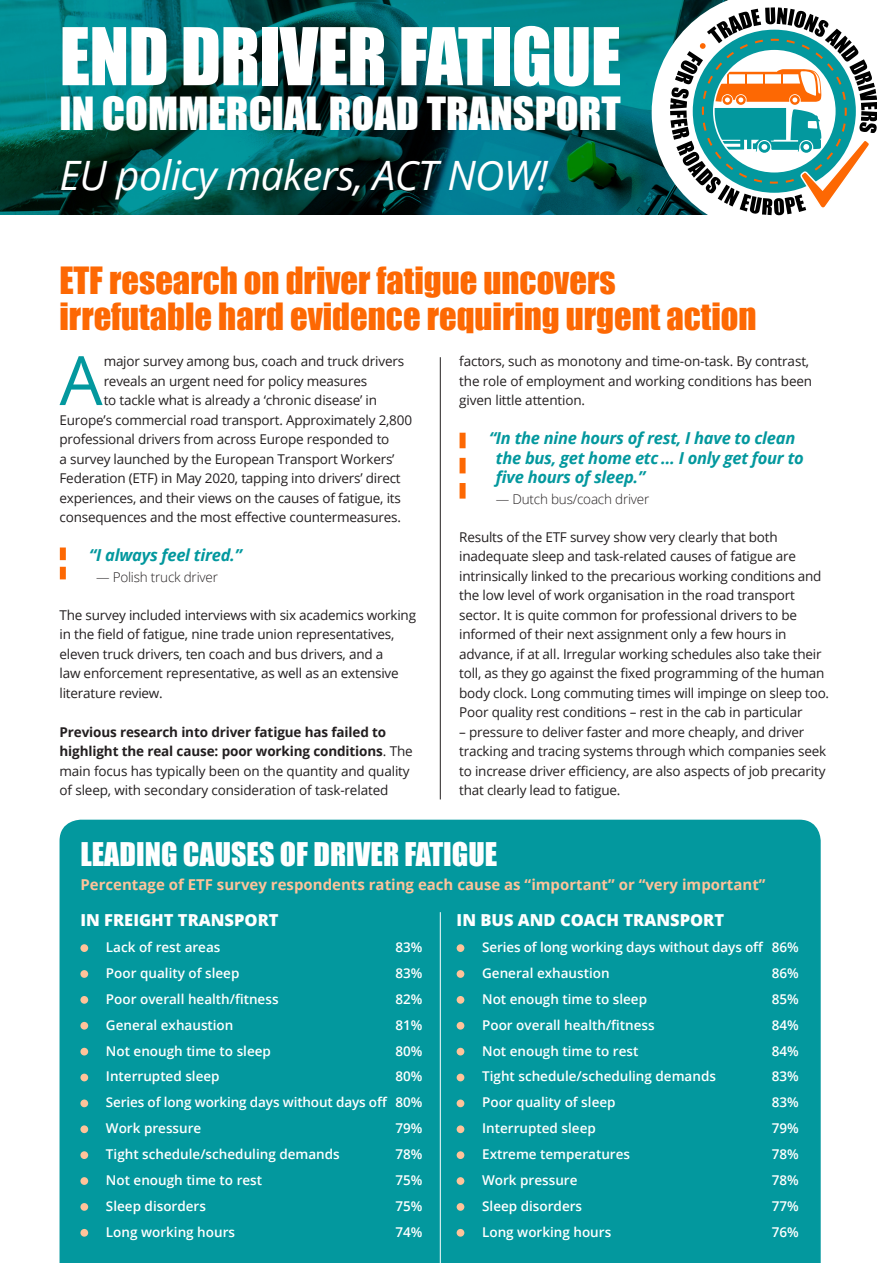
<style>
.page{position:relative;width:893px;height:1263px;background:#fff}
.page>*{position:absolute;margin:0;border:0;box-sizing:border-box;transform-origin:0 0}
.t1{font:73.5px "Impact";letter-spacing:-.01em;color:#fff}
._1_Dropcap{font:68.1px "Open Sans";color:#03989e}
.t2{font:42px "Impact";color:#fff}
.t3{font:italic 40.5px "Open Sans";letter-spacing:-.015em;color:#fff}
.t4{font:34.5px/36px "Impact";color:#fd6803}
.t5{font:30px "Impact";color:#fff}
._4_Quote{font:italic 700 16.5px/19.5px "Open Sans";letter-spacing:-.015em;color:#03989e}
.t6{font:800 16.5px "Open Sans";color:#fff}
.t7{font:700 15px "Open Sans";color:#fec39a}
._0_Normal{font:13.5px/19.5px "Open Sans";letter-spacing:-.015em;color:#231f20}
.t8{font:600 13.5px "Open Sans";color:#fff}
._1_Dropcap-2{font:13.5px "Open Sans";letter-spacing:-.015em;color:#231f20}
._4_Quote-2{font:300 13.5px "Open Sans";letter-spacing:-.015em;color:#231f20}
.s1{font-weight:700}
</style>
<div class="page">
<svg style="left:0;top:0;width:652px;height:215px;background:#015d60"></svg>
<div style="left:60px;top:820px;width:761px;height:443px;background:#03989e"></div>
<div style="left:80px;top:944px;width:8px;height:8px;background:#fec39a;border-radius:50%"></div>
<div style="left:80px;top:970px;width:8px;height:8px;background:#fec39a;border-radius:50%"></div>
<div style="left:80px;top:996px;width:8px;height:8px;background:#fec39a;border-radius:50%"></div>
<div style="left:80px;top:1022px;width:8px;height:7px;background:#fec39a;border-radius:50%"></div>
<div style="left:80px;top:1048px;width:8px;height:7px;background:#fec39a;border-radius:50%"></div>
<div style="left:80px;top:1074px;width:8px;height:7px;background:#fec39a;border-radius:50%"></div>
<div style="left:80px;top:1099px;width:8px;height:8px;background:#fec39a;border-radius:50%"></div>
<div style="left:80px;top:1125px;width:8px;height:8px;background:#fec39a;border-radius:50%"></div>
<div style="left:80px;top:1151px;width:8px;height:8px;background:#fec39a;border-radius:50%"></div>
<div style="left:80px;top:1177px;width:8px;height:8px;background:#fec39a;border-radius:50%"></div>
<div style="left:80px;top:1203px;width:8px;height:8px;background:#fec39a;border-radius:50%"></div>
<div style="left:80px;top:1229px;width:8px;height:8px;background:#fec39a;border-radius:50%"></div>
<div style="left:457px;top:944px;width:7px;height:8px;background:#fec39a;border-radius:50%"></div>
<div style="left:457px;top:970px;width:7px;height:8px;background:#fec39a;border-radius:50%"></div>
<div style="left:457px;top:996px;width:7px;height:8px;background:#fec39a;border-radius:50%"></div>
<div style="left:457px;top:1022px;width:7px;height:7px;background:#fec39a;border-radius:50%"></div>
<div style="left:457px;top:1048px;width:7px;height:7px;background:#fec39a;border-radius:50%"></div>
<div style="left:457px;top:1074px;width:7px;height:7px;background:#fec39a;border-radius:50%"></div>
<div style="left:457px;top:1099px;width:7px;height:8px;background:#fec39a;border-radius:50%"></div>
<div style="left:457px;top:1125px;width:7px;height:8px;background:#fec39a;border-radius:50%"></div>
<div style="left:457px;top:1151px;width:7px;height:8px;background:#fec39a;border-radius:50%"></div>
<div style="left:457px;top:1177px;width:7px;height:8px;background:#fec39a;border-radius:50%"></div>
<div style="left:457px;top:1203px;width:7px;height:8px;background:#fec39a;border-radius:50%"></div>
<div style="left:457px;top:1229px;width:7px;height:8px;background:#fec39a;border-radius:50%"></div>
<hr style="left:440px;top:357px;width:1px;height:442px;background:#231f20">
<hr style="left:440px;top:912px;width:1px;height:351px;background:#fff">
<svg style="left:652px;top:0;width:129px;height:216px"></svg>
<svg style="left:670px;top:7px;width:207px;height:208px"></svg>
<svg style="left:60px;top:547px;width:6px;height:32px"></svg>
<svg style="left:460px;top:433px;width:6px;height:66px"></svg>
<p class="t1" style="left:60px;top:-1px;width:563px">END DRIVER FATIGUE</p>
<p class="t2" style="left:60px;top:81px;width:563px">IN COMMERCIAL ROAD TRANSPORT</p>
<p class="t3" style="left:60px;top:148px;width:490px">EU policy makers, ACT NOW!</p>
<p class="t4" style="left:60px;top:262px;width:698px">ETF research on driver fatigue uncovers irrefutable hard evidence requiring urgent action</p>
<p class="_1_Dropcap" style="left:60px;top:334px;width:45px">A</p>
<p class="_1_Dropcap-2" style="left:104px;top:352px;width:302px">major survey among bus, coach and truck drivers</p>
<p class="_1_Dropcap-2" style="left:104px;top:371px;width:265px">reveals an urgent need for policy measures</p>
<p class="_1_Dropcap-2" style="left:104px;top:391px;width:275px">to tackle what is already a ‘chronic disease’ in</p>
<p class="_1_Dropcap-2" style="left:60px;top:410px;width:354px">Europe’s commercial road transport. Approximately 2,800</p>
<p class="_1_Dropcap-2" style="left:60px;top:430px;width:331px">professional drivers from across Europe responded to</p>
<p class="_1_Dropcap-2" style="left:60px;top:449px;width:336px">a survey launched by the European Transport Workers’</p>
<p class="_1_Dropcap-2" style="left:60px;top:469px;width:343px">Federation (ETF) in May 2020, tapping into drivers’ direct</p>
<p class="_1_Dropcap-2" style="left:60px;top:488px;width:343px">experiences, and their views on the causes of fatigue, its</p>
<p class="_1_Dropcap-2" style="left:60px;top:508px;width:343px">consequences and the most effective countermeasures.</p>
<p class="_4_Quote" style="left:89px;top:545px;width:154px">“I always feel tired.”</p>
<p class="_4_Quote-2" style="left:96px;top:568px;width:123px">— Polish truck driver</p>
<p class="_0_Normal" style="left:60px;top:605px;width:358px">The survey included interviews with six academics working in the field of fatigue, nine trade union representatives, eleven truck drivers, ten coach and bus drivers, and a<br>law enforcement representative, as well as an extensive literature review.</p>
<p class="_0_Normal" style="left:60px;top:721px;width:355px"><span class="s1">Previous research into driver fatigue has failed to highlight the real cause: poor working conditions</span>. The main focus has typically been on the quantity and quality of sleep, with secondary consideration of task-related</p>
<p class="_0_Normal" style="left:459px;top:351px;width:354px">factors, such as monotony and time-on-task. By contrast, the role of employment and working conditions has been given little attention.</p>
<p class="_4_Quote" style="left:496px;top:428px;width:309px;text-indent:-7px">“In the nine hours of rest, I have to clean the bus, get home etc … I only get four to five hours of sleep.”</p>
<p class="_4_Quote-2" style="left:496px;top:490px;width:155px">— Dutch bus/coach driver</p>
<p class="_0_Normal" style="left:459px;top:527px;width:371px">Results of the ETF survey show very clearly that both inadequate sleep and task-related causes of fatigue are intrinsically linked to the precarious working conditions and the low level of work organisation in the road transport sector. It is quite common for professional drivers to be informed of their next assignment only a few hours in advance, if at all. Irregular working schedules also take their toll, as they go against the fixed programming of the human body clock. Long commuting times will impinge on sleep too.<br>Poor quality rest conditions – rest in the cab in particular</p>
<p class="_0_Normal" style="left:459px;top:721px;width:368px">– pressure to deliver faster and more cheaply, and driver tracking and tracing systems through which companies seek to increase driver efficiency, are also aspects of job precarity that clearly lead to fatigue.</p>
<p class="t5" style="left:80px;top:831px;width:418px">LEADING CAUSES OF DRIVER FATIGUE</p>
<p class="t7" style="left:80px;top:874px;width:687px">Percentage of ETF survey respondents rating each cause as “important” or “very important”</p>
<p class="t6" style="left:80px;top:907px;width:200px">IN FREIGHT TRANSPORT</p>
<p class="t8" style="left:106px;top:938px;width:116px">Lack of rest areas</p>
<p class="t8" style="left:396px;top:938px;width:29px">83%</p>
<p class="t8" style="left:106px;top:964px;width:135px">Poor quality of sleep</p>
<p class="t8" style="left:396px;top:964px;width:29px">83%</p>
<p class="t8" style="left:106px;top:989px;width:174px">Poor overall health/fitness</p>
<p class="t8" style="left:396px;top:989px;width:29px">82%</p>
<p class="t8" style="left:106px;top:1015px;width:129px">General exhaustion</p>
<p class="t8" style="left:396px;top:1015px;width:29px">81%</p>
<p class="t8" style="left:106px;top:1041px;width:167px">Not enough time to sleep</p>
<p class="t8" style="left:396px;top:1041px;width:29px">80%</p>
<p class="t8" style="left:106px;top:1067px;width:115px">Interrupted sleep</p>
<p class="t8" style="left:396px;top:1067px;width:29px">80%</p>
<p class="t8" style="left:106px;top:1093px;width:318px">Series of long working days without days off 80%</p>
<p class="t8" style="left:106px;top:1119px;width:97px">Work pressure</p>
<p class="t8" style="left:396px;top:1119px;width:29px">79%</p>
<p class="t8" style="left:106px;top:1145px;width:235px">Tight schedule/scheduling demands</p>
<p class="t8" style="left:396px;top:1145px;width:29px">78%</p>
<p class="t8" style="left:106px;top:1171px;width:158px">Not enough time to rest</p>
<p class="t8" style="left:396px;top:1171px;width:29px">75%</p>
<p class="t8" style="left:106px;top:1196px;width:102px">Sleep disorders</p>
<p class="t8" style="left:396px;top:1196px;width:29px">75%</p>
<p class="t8" style="left:106px;top:1222px;width:131px">Long working hours</p>
<p class="t8" style="left:396px;top:1222px;width:29px">74%</p>
<p class="t6" style="left:457px;top:907px;width:269px">IN BUS AND COACH TRANSPORT</p>
<p class="t8" style="left:482px;top:938px;width:318px">Series of long working days without days off 86%</p>
<p class="t8" style="left:482px;top:964px;width:129px">General exhaustion</p>
<p class="t8" style="left:772px;top:964px;width:29px">86%</p>
<p class="t8" style="left:482px;top:989px;width:167px">Not enough time to sleep</p>
<p class="t8" style="left:772px;top:989px;width:29px">85%</p>
<p class="t8" style="left:482px;top:1015px;width:174px">Poor overall health/fitness</p>
<p class="t8" style="left:772px;top:1015px;width:29px">84%</p>
<p class="t8" style="left:482px;top:1041px;width:158px">Not enough time to rest</p>
<p class="t8" style="left:772px;top:1041px;width:29px">84%</p>
<p class="t8" style="left:482px;top:1067px;width:235px">Tight schedule/scheduling demands</p>
<p class="t8" style="left:772px;top:1067px;width:29px">83%</p>
<p class="t8" style="left:482px;top:1093px;width:135px">Poor quality of sleep</p>
<p class="t8" style="left:772px;top:1093px;width:29px">83%</p>
<p class="t8" style="left:482px;top:1119px;width:115px">Interrupted sleep</p>
<p class="t8" style="left:772px;top:1119px;width:29px">79%</p>
<p class="t8" style="left:482px;top:1145px;width:149px">Extreme temperatures</p>
<p class="t8" style="left:772px;top:1145px;width:29px">78%</p>
<p class="t8" style="left:482px;top:1171px;width:97px">Work pressure</p>
<p class="t8" style="left:772px;top:1171px;width:29px">78%</p>
<p class="t8" style="left:482px;top:1196px;width:102px">Sleep disorders</p>
<p class="t8" style="left:772px;top:1196px;width:29px">77%</p>
<p class="t8" style="left:482px;top:1222px;width:131px">Long working hours</p>
<p class="t8" style="left:772px;top:1222px;width:29px">76%</p>
</div>
